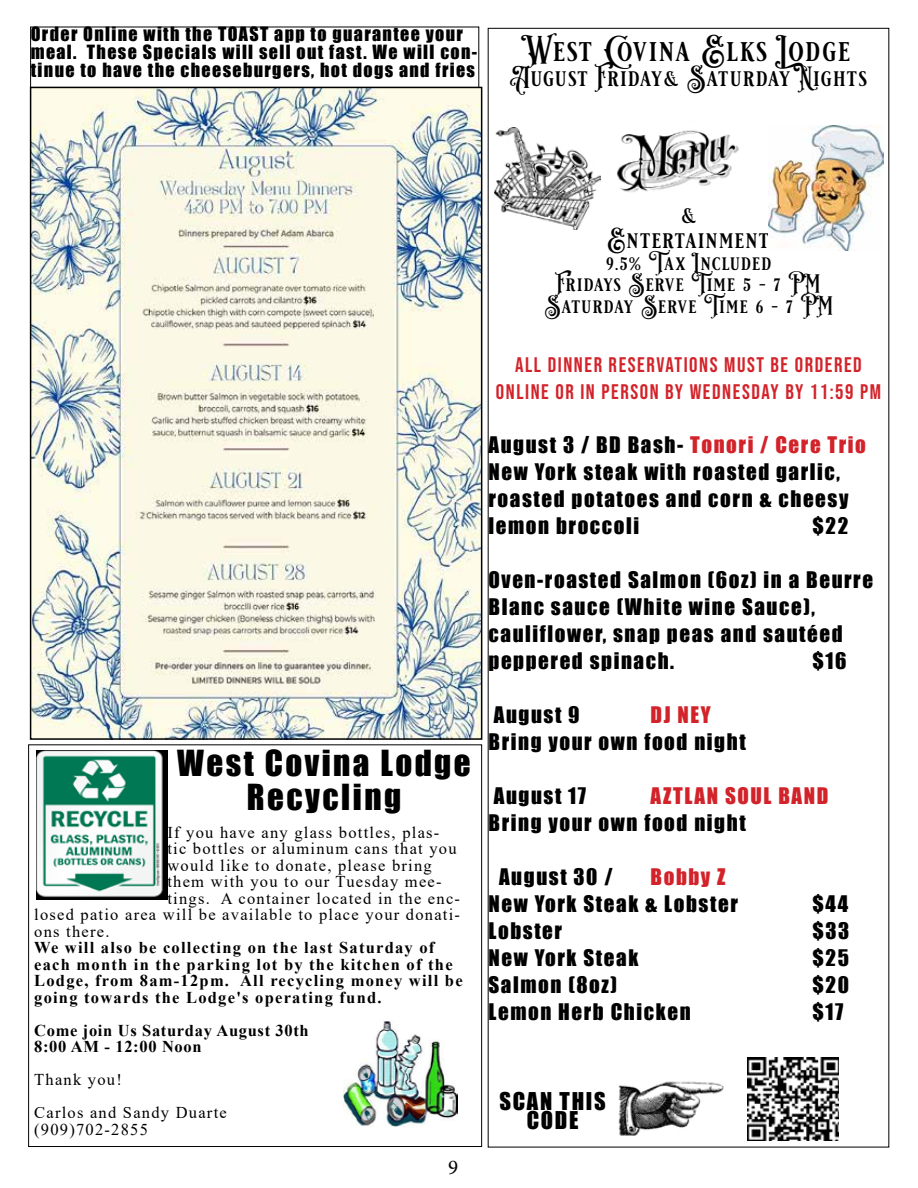
<style>
.page{position:relative;width:918px;height:1188px;background:#fff}
.page>*{position:absolute;margin:0;border:0;box-sizing:border-box;transform-origin:0 0}
.t1{font:33px/34.5px "Impact";letter-spacing:.075em;color:#000;text-align:center}
.t2{font:27px "Royal Signage";letter-spacing:.075em;color:#000}
.t3{font:22.5px/19.5px "Impact";letter-spacing:.075em;color:#000;text-align:center}
.t4{font:21px/27px "Impact";letter-spacing:.075em;color:#000}
.t5{font:21px/27px "Bebas Neue";letter-spacing:.075em;color:#d2232a;text-align:center}
.t6{font:21px/25.2px "Royal Signage";letter-spacing:.075em;color:#000;text-align:center}
.t7{font:21px "Impact";letter-spacing:.075em;color:#d2232a}
.t8{font:21px "Minion Pro";color:#000}
.t9{font:18px/18px "Impact";letter-spacing:.075em;color:#000}
.t10{font:18px/21.6px "Royal Signage";letter-spacing:.075em;color:#000;text-align:center}
.t11{font:16.5px/33px "Times New Roman";letter-spacing:.075em;color:#000}
.t12{font:700 16.5px/16.5px "Times New Roman";letter-spacing:.075em;color:#000}
.t13{font:700 16.5px/16.5px "Times New Roman";letter-spacing:.04em;color:#000}
.s1{color:#d2232a}
</style>
<div class="page">
<img style="left:600px;top:130px;width:139px;height:62px">
<img style="left:769px;top:126px;width:115px;height:124px">
<img style="left:494px;top:128px;width:106px;height:101px">
<img style="left:344px;top:1021px;width:113px;height:106px">
<img style="left:36px;top:751px;width:131px;height:149px">
<img style="left:747px;top:1058px;width:92px;height:82px">
<img style="left:618px;top:1081px;width:106px;height:55px">
<img style="left:33px;top:90px;width:446px;height:647px">
<div style="left:30px;top:87px;width:452px;height:653px;border:2px solid #000"></div>
<div style="left:30px;top:27px;width:449px;height:61px;border:1px solid #000"></div>
<p class="t9" style="left:31px;top:25px;width:448px">Order Online with the TOAST app to guarantee your meal. These Specials will sell out fast. We will con&shy;tinue to have the cheeseburgers, hot dogs and fries</p>
<p class="t2" style="left:527px;top:29px;width:325px">West Covina Elks Lodge</p>
<p class="t6" style="left:510px;top:66px;width:358px">August Friday&amp; Saturday Nights</p>
<h1 class="t1" style="left:177px;top:745px;width:295px">West Covina Lodge<br>Recycling</h1>
<p class="t11" style="left:167px;top:815px;width:273px">If you have any glass bottles, plas-</p>
<p class="t11" style="left:167px;top:832px;width:291px">tic bottles or aluminum cans that you</p>
<p class="t11" style="left:167px;top:848px;width:266px">would like to donate, please bring</p>
<p class="t11" style="left:167px;top:865px;width:276px">them with you to our Tuesday mee-</p>
<p class="t11" style="left:167px;top:881px;width:294px">tings. A container located in the enc-</p>
<p class="t11" style="left:34px;top:898px;width:427px">losed patio area will be available to place your donati-</p>
<p class="t11" style="left:34px;top:914px;width:77px">ons there.</p>
<p class="t12" style="left:34px;top:939px;width:430px">We will also be collecting on the last Saturday of each month in the parking lot by the kitchen of the Lodge, from 8am-12pm. All recycling money will be going towards the Lodge's operating fund.</p>
<p class="t13" style="left:34px;top:1021px;width:276px">Come join Us Saturday August 30th<br>8:00 AM - 12:00 Noon</p>
<p class="t11" style="left:34px;top:1063px;width:194px">Thank you!<br>Carlos and Sandy Duarte</p>
<p class="t11" style="left:34px;top:1112px;width:115px">(909)702-2855</p>
<p class="t8" style="left:448px;top:1154px;width:12px">9</p>
<p class="t6" style="left:608px;top:203px;width:163px">&amp;<br>Entertainment</p>
<p class="t10" style="left:545px;top:253px;width:289px">9.5% Tax Included<br>Fridays Serve Time 5 - 7 PM<br>Saturday Serve Time 6 - 7 PM</p>
<p class="t5" style="left:496px;top:351px;width:387px">ALL DINNER RESERVATIONS MUST BE ORDERED<br>ONLINE OR IN PERSON BY WEDNESDAY BY 11:59 PM</p>
<p class="t4" style="left:489px;top:430px;width:379px">August 3 / BD Bash- <span class="s1">Tonori / Cere Trio<br></span>New York steak with roasted garlic, roasted potatoes and corn &amp; cheesy lemon broccoli</p>
<p class="t4" style="left:813px;top:511px;width:37px">$22</p>
<p class="t4" style="left:489px;top:565px;width:386px">Oven-roasted Salmon (6oz) in a Beurre<br>Blanc sauce (White wine Sauce), cauliflower, snap peas and sautéed peppered spinach.</p>
<p class="t4" style="left:813px;top:646px;width:36px">$16</p>
<p class="t4" style="left:494px;top:700px;width:87px">August 9</p>
<p class="t7" style="left:651px;top:698px;width:62px">DJ NEY</p>
<p class="t4" style="left:489px;top:727px;width:259px">Bring your own food night</p>
<p class="t4" style="left:494px;top:781px;width:94px">August 17</p>
<p class="t7" style="left:651px;top:779px;width:179px">AZTLAN SOUL BAND</p>
<p class="t4" style="left:489px;top:808px;width:259px">Bring your own food night</p>
<p class="t4" style="left:499px;top:862px;width:115px">August 30 /</p>
<p class="t7" style="left:651px;top:860px;width:77px">Bobby Z</p>
<p class="t4" style="left:489px;top:889px;width:251px">New York Steak &amp; Lobster</p>
<p class="t4" style="left:813px;top:889px;width:37px">$44</p>
<p class="t4" style="left:489px;top:916px;width:75px">Lobster</p>
<p class="t4" style="left:813px;top:916px;width:38px">$33</p>
<p class="t4" style="left:489px;top:943px;width:151px">New York Steak</p>
<p class="t4" style="left:812px;top:943px;width:38px">$25</p>
<p class="t4" style="left:489px;top:970px;width:130px">Salmon (8oz)</p>
<p class="t4" style="left:812px;top:970px;width:38px">$20</p>
<p class="t4" style="left:489px;top:997px;width:204px">Lemon Herb Chicken</p>
<p class="t4" style="left:813px;top:997px;width:32px">$17</p>
<p class="t3" style="left:500px;top:1090px;width:108px">SCAN THIS<br>CODE</p>
</div>
